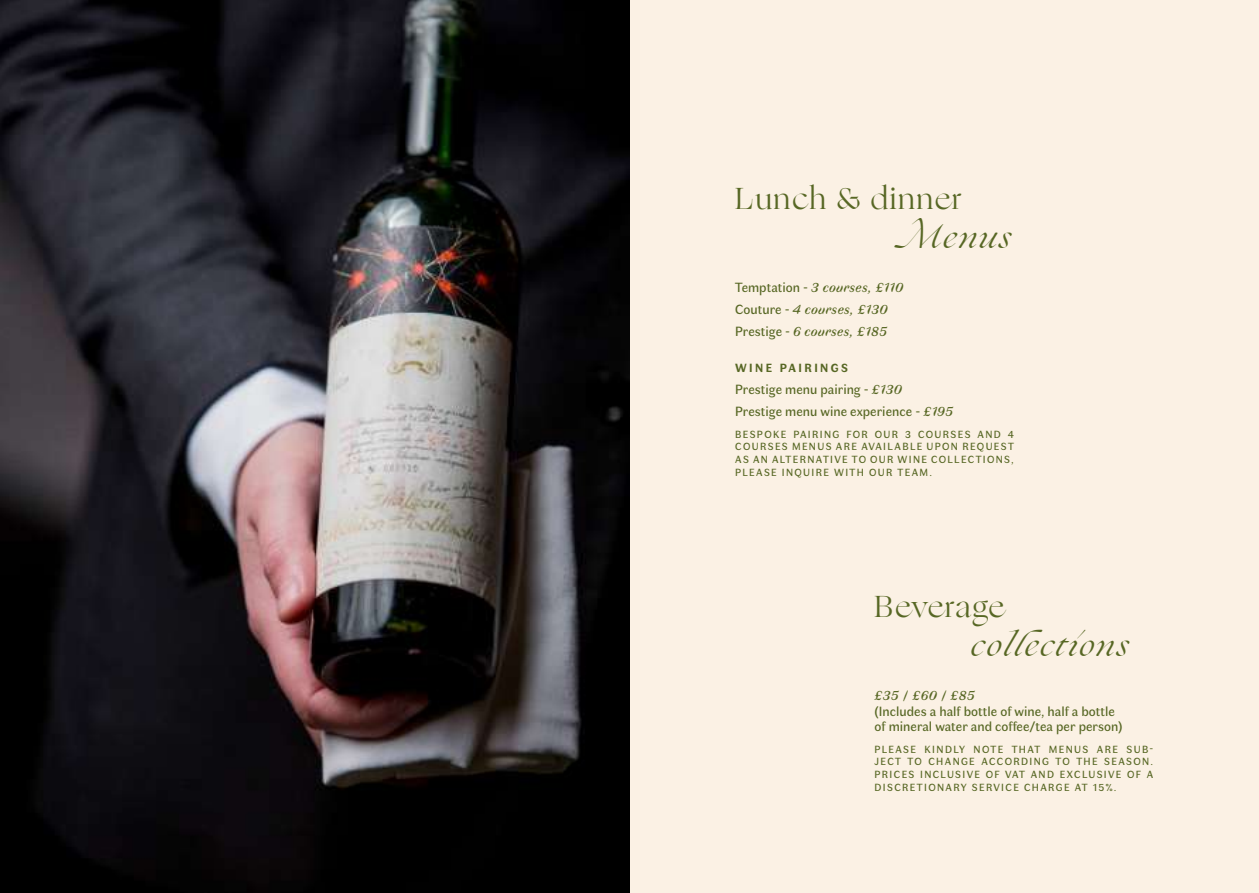
<style>
.page{position:relative;width:1259px;height:893px;background:#fbf1e4}
.page>*{position:absolute;margin:0;border:0;box-sizing:border-box;transform-origin:0 0}
.t1{font:30px "Ogg";letter-spacing:.05em;color:#576724}
.t2{font:italic 30px "Ogg";letter-spacing:.045em;color:#576724}
.t3{font:13.5px/15.8px "Faune Text";color:#576724}
.t4{font:italic 13.5px/22.2px "Faune Text";letter-spacing:.015em;color:#576724}
.t5{font:700 12px "Faune Text";letter-spacing:.2em;color:#576724}
.t6{font:10.5px/12.8px "Faune Text";letter-spacing:.13em;color:#576724;text-align:justify}
.s1{font-style:normal}
.s2{font-style:italic}
</style>
<div class="page">
<img style="left:0;top:0;width:629px;height:893px">
<h1 class="t1" style="left:735px;top:179px;width:228px">Lunch &amp; dinner</h1>
<h1 class="t2" style="left:896px;top:216px;width:117px">Menus</h1>
<p class="t4" style="left:735px;top:275px;width:170px"><span class="s1">Temptation -</span> 3 courses, £110<br><span class="s1">Couture -</span> 4 courses, £130<br><span class="s1">Prestige -</span> 6 courses, £185</p>
<p class="t5" style="left:735px;top:360px;width:114px">WINE PAIRINGS</p>
<p class="t3" style="left:735px;top:378px;width:220px;line-height:22.2px">Prestige menu pairing - <span class="s2">£130<br></span>Prestige menu wine experience - <span class="s2">£195</span></p>
<p class="t6" style="left:735px;top:427px;width:280px">BESPOKE PAIRING FOR OUR 3 COURSES AND 4<br>COURSES MENUS ARE AVAILABLE UPON REQUEST AS AN ALTERNATIVE TO OUR WINE COLLECTIONS, PLEASE INQUIRE WITH OUR TEAM.</p>
<h1 class="t1" style="left:874px;top:587px;width:131px">Beverage</h1>
<h1 class="t2" style="left:970px;top:624px;width:159px">collections</h1>
<p class="t4" style="left:874px;top:684px;width:102px">£35 / £60 / £85</p>
<p class="t3" style="left:874px;top:703px;width:249px">(Includes a half bottle of wine, half a bottle of mineral water and coffee/tea per person)</p>
<p class="t6" style="left:874px;top:742px;width:280px">PLEASE KINDLY NOTE THAT MENUS ARE SUB-JECT TO CHANGE ACCORDING TO THE SEASON.<br>PRICES INCLUSIVE OF VAT AND EXCLUSIVE OF A DISCRETIONARY SERVICE CHARGE AT 15%.</p>
</div>
